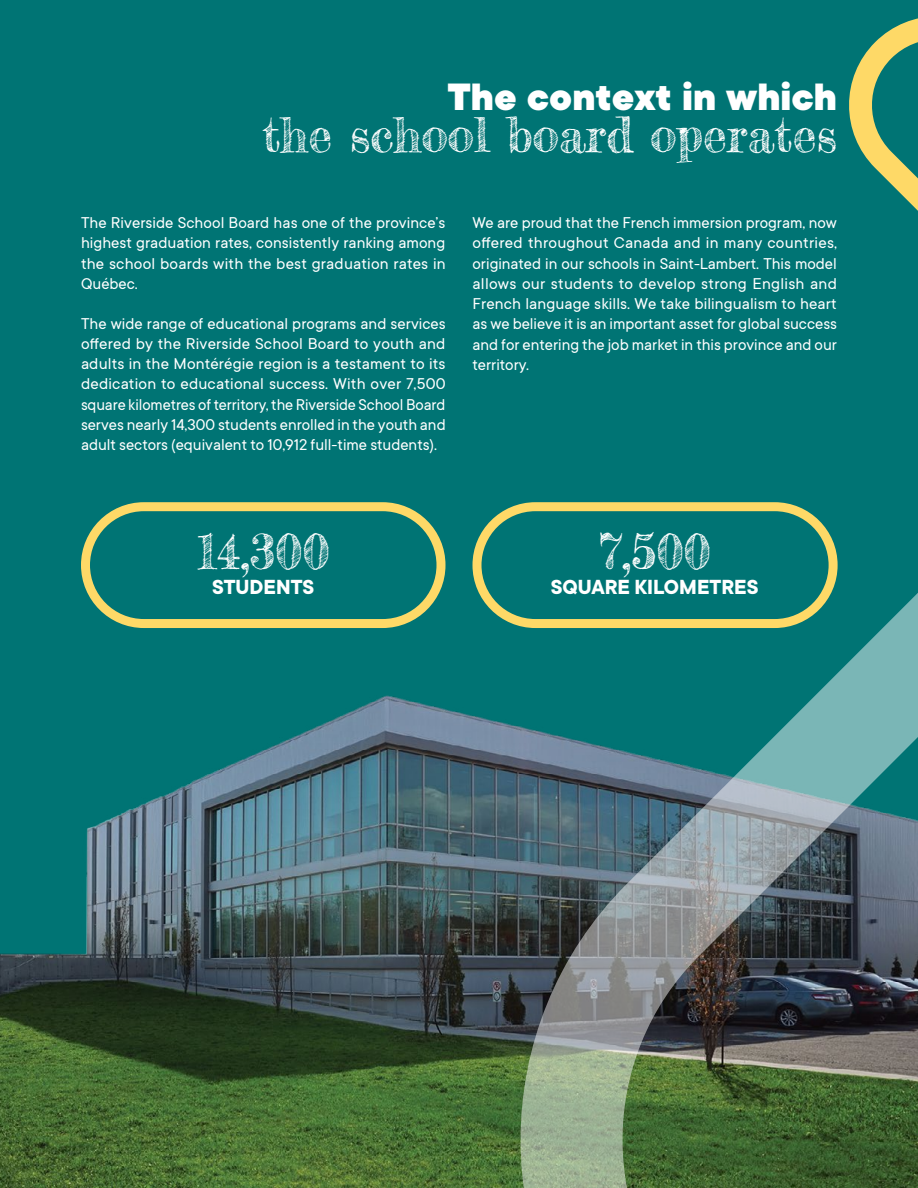
<style>
.page{position:relative;width:918px;height:1188px;background:#007474}
.page>*{position:absolute;margin:0;border:0;box-sizing:border-box;transform-origin:0 0}
.t1{font:48px "Frederickathe Greatest";color:#fff}
.t2{font:900 42px "TT Commons";color:#fff}
.t3{font:700 22.5px "TT Commons";color:#fff}
.t4{font:17.25px/20.2px "TT Commons";color:#fff;text-align:justify}
</style>
<div class="page">
<svg style="left:849px;top:18px;width:69px;height:193px"></svg>
<div style="left:81px;top:502px;width:365px;height:126px;border:9px solid #fed967;border-radius:58px"></div>
<img style="left:0;top:582px;width:397px;height:606px">
<img style="left:397px;top:505px;width:521px;height:683px">
<h2 class="t2" style="left:447px;top:73px;width:391px">The context in which</h2>
<h1 class="t1" style="left:263px;top:106px;width:576px">the school board operates</h1>
<p class="t4" style="left:81px;top:213px;width:366px">The Riverside School Board has one of the province’s highest graduation rates, consistently ranking among the school boards with the best graduation rates in Québec.</p>
<p class="t4" style="left:81px;top:313px;width:366px">The wide range of educational programs and services offered by the Riverside School Board to youth and adults in the Montérégie region is a testament to its dedication to educational success. With over 7,500 square kilometres of territory, the Riverside School Board serves nearly 14,300 students enrolled in the youth and adult sectors (equivalent to 10,912 full-time students).</p>
<p class="t4" style="left:473px;top:213px;width:366px">We are proud that the French immersion program, now offered throughout Canada and in many countries, originated in our schools in Saint-Lambert. This model allows our students to develop strong English and French language skills. We take bilingualism to heart as we believe it is an important asset for global success and for entering the job market in this province and our territory.</p>
<h1 class="t1" style="left:197px;top:522px;width:135px">14,300</h1>
<h3 class="t3" style="left:212px;top:575px;width:104px">STUDENTS</h3>
<h1 class="t1" style="left:598px;top:522px;width:114px">7,500</h1>
<h3 class="t3" style="left:551px;top:575px;width:209px">SQUARE KILOMETRES</h3>
</div>
